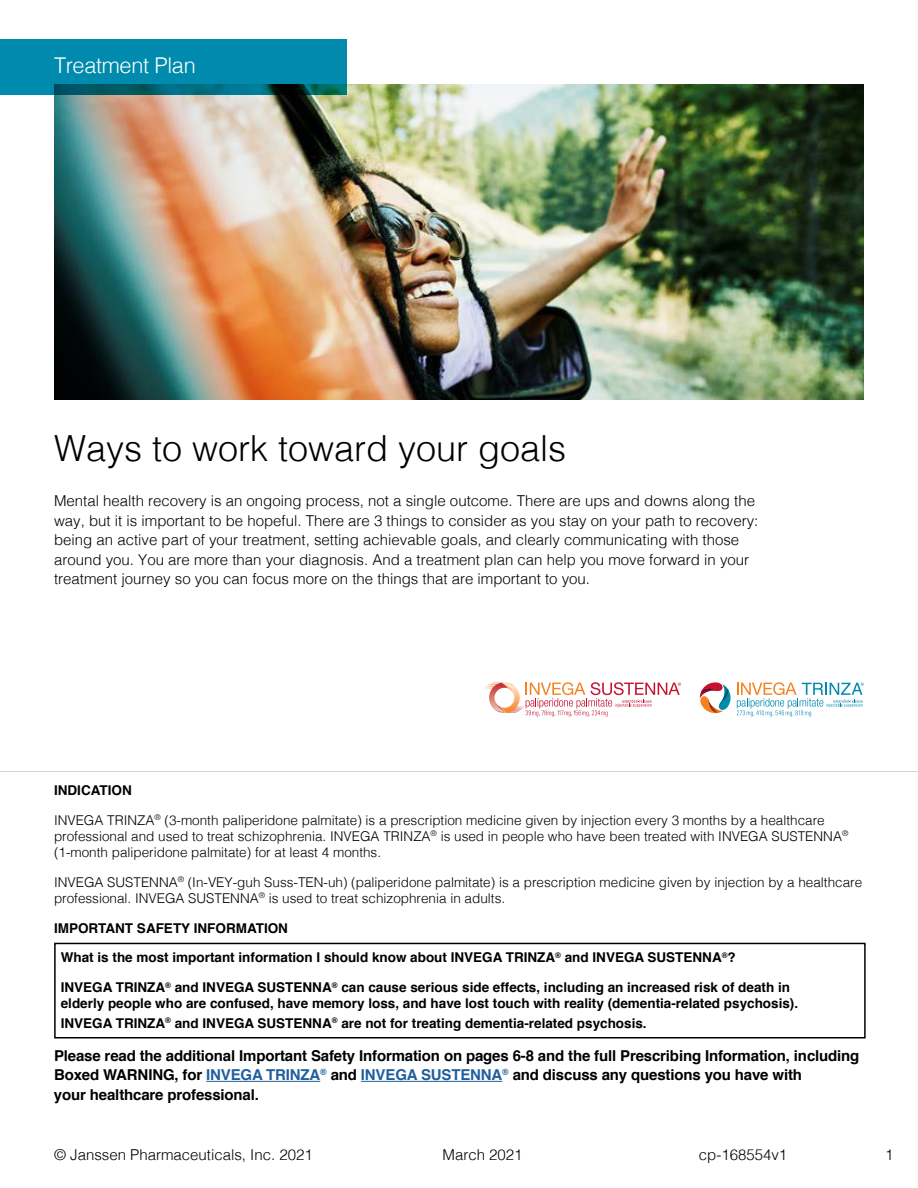
<style>
.page{position:relative;width:918px;height:1188px;background:#fff}
.page>*{position:absolute;margin:0;border:0;box-sizing:border-box;transform-origin:0 0}
.t1{font:300 36px "Helvetica";color:#000}
.t2{font:300 21.75px "Helvetica";letter-spacing:-.015em;color:#fff}
.t3{font:300 15px/19.5px "Helvetica";color:#000}
.t4{font:700 15px/19.5px "Helvetica";letter-spacing:-.01em;color:#000}
.t5{font:300 13.5px/16.2px "Helvetica";color:#000}
.t6{font:700 13.5px/16.2px "Helvetica";color:#000}
.s1{color:#215e9e}
</style>
<div class="page">
<hr style="left:0;top:771px;width:918px;height:1px;background:#d1d3d4">
<hr style="left:206px;top:1081px;width:114px;height:1px;background:#215e9e">
<hr style="left:361px;top:1081px;width:141px;height:1px;background:#215e9e">
<div style="left:54px;top:943px;width:812px;height:96px;border:2px solid #000"></div>
<img style="left:54px;top:84px;width:810px;height:315px">
<div style="left:0;top:39px;width:346px;height:55px;background:#008aad"></div>
<svg style="left:700px;top:682px;width:164px;height:35px"></svg>
<svg style="left:484px;top:682px;width:197px;height:35px"></svg>
<h2 class="t2" style="left:54px;top:47px;width:143px">Treatment Plan</h2>
<h1 class="t1" style="left:54px;top:418px;width:514px">Ways to work toward your goals</h1>
<p class="t3" style="left:54px;top:490px;width:706px">Mental health recovery is an ongoing process, not a single outcome. There are ups and downs along the way, but it is important to be hopeful. There are 3 things to consider as you stay on your path to recovery: being an active part of your treatment, setting achievable goals, and clearly communicating with those around you. You are more than your diagnosis. And a treatment plan can help you move forward in your treatment journey so you can focus more on the things that are important to you.</p>
<p class="t6" style="left:54px;top:782px;width:79px">INDICATION</p>
<p class="t5" style="left:54px;top:811px;width:796px">INVEGA TRINZA<sup>®</sup> (3-month paliperidone palmitate) is a prescription medicine given by injection every 3 months by a healthcare professional and used to treat schizophrenia. INVEGA TRINZA<sup>®</sup> is used in people who have been treated with INVEGA SUSTENNA<sup>® </sup>(1-month paliperidone palmitate) for at least 4 months.</p>
<p class="t5" style="left:54px;top:873px;width:810px">INVEGA SUSTENNA<sup>®</sup> (In-VEY-guh Suss-TEN-uh) (paliperidone palmitate) is a prescription medicine given by injection by a healthcare professional. INVEGA SUSTENNA<sup>®</sup> is used to treat schizophrenia in adults.</p>
<p class="t6" style="left:54px;top:920px;width:236px">IMPORTANT SAFETY INFORMATION</p>
<p class="t6" style="left:61px;top:950px;width:677px">What is the most important information I should know about INVEGA TRINZA<sup>®</sup> and INVEGA SUSTENNA<sup>®</sup>?</p>
<p class="t6" style="left:61px;top:979px;width:739px">INVEGA TRINZA<sup>®</sup> and INVEGA SUSTENNA<sup>®</sup> can cause serious side effects, including an increased risk of death in elderly people who are confused, have memory loss, and have lost touch with reality (dementia-related psychosis).</p>
<p class="t6" style="left:61px;top:1015px;width:587px">INVEGA TRINZA<sup>®</sup> and INVEGA SUSTENNA<sup>®</sup> are not for treating dementia-related psychosis.</p>
<p class="t4" style="left:54px;top:1046px;width:807px">Please read the additional Important Safety Information on pages 6-8 and the full Prescribing Information, including<br>Boxed WARNING, for <span class="s1">INVEGA TRINZA</span><sup>®</sup> and <span class="s1">INVEGA SUSTENNA</span><sup>®</sup> and discuss any questions you have with<br>your healthcare professional.</p>
<p class="t3" style="left:54px;top:1144px;width:260px">© Janssen Pharmaceuticals, Inc. 2021</p>
<p class="t3" style="left:443px;top:1144px;width:82px">March 2021</p>
<p class="t3" style="left:699px;top:1144px;width:90px">cp-168554v1</p>
<p class="t3" style="left:885px;top:1144px;width:10px">1</p>
</div>
